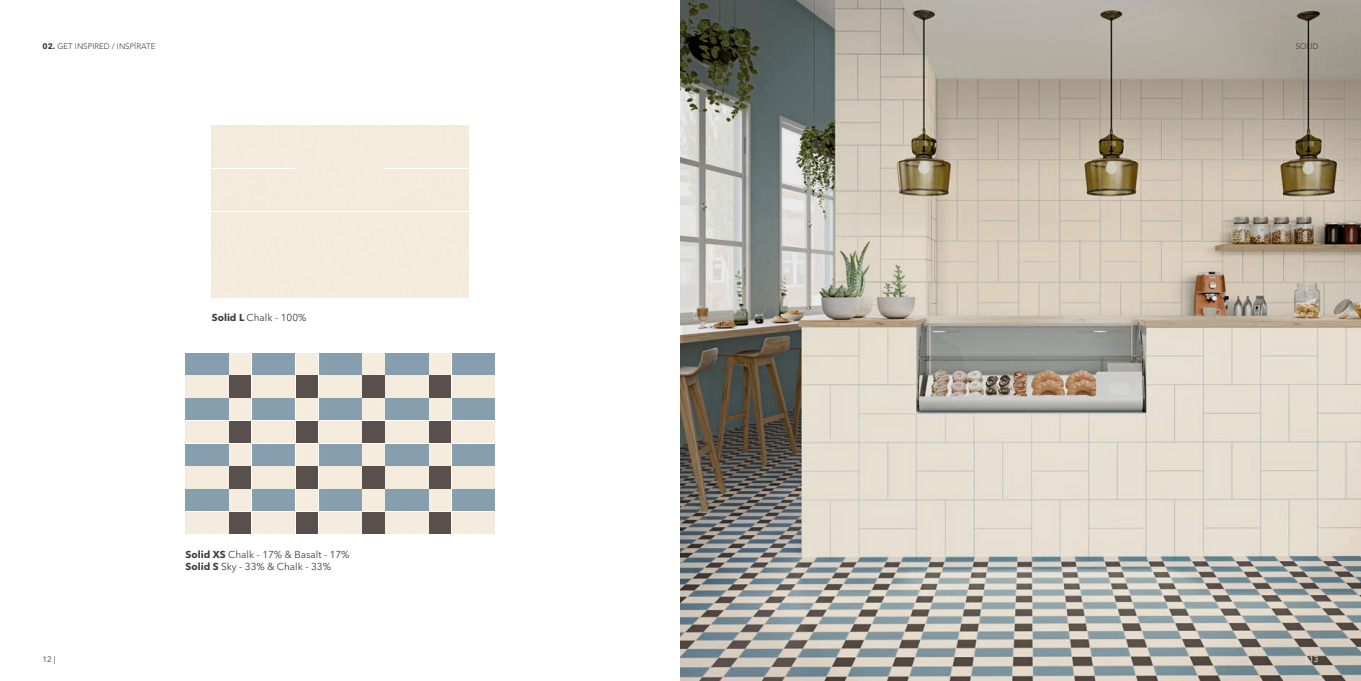
<style>
.page{position:relative;width:1361px;height:681px;background:#fff}
.page>*{position:absolute;margin:0;border:0;box-sizing:border-box;transform-origin:0 0}
.t1{font:10px/12px "Avenir Next LT Pro";color:#3d3d3c}
.t2{font:300 8px "Avenir LT Std";color:#3d3d3c}
.t3{font:300 8px "Avenir LT Std";color:#3a3938}
.t4{font:8px "Avenir Next LT Pro";color:#3a3938}
.t5{font:8px "Avenir Next LT Pro";color:#fff}
.s1{font-family:"Avenir Next LT Pro";font-weight:700}
.s2{font-weight:700}
</style>
<div class="page">
<img style="left:680px;top:0;width:681px;height:680px">
<img style="left:230px;top:444px;width:21px;height:45px">
<img style="left:363px;top:444px;width:21px;height:45px">
<img style="left:296px;top:444px;width:21px;height:45px">
<img style="left:430px;top:444px;width:21px;height:45px">
<div style="left:230px;top:489px;width:21px;height:21px;background:#f5ecdd"></div>
<div style="left:363px;top:489px;width:21px;height:21px;background:#f5ecdd"></div>
<div style="left:296px;top:489px;width:21px;height:21px;background:#f5ecdd"></div>
<div style="left:430px;top:489px;width:21px;height:21px;background:#f5ecdd"></div>
<img style="left:230px;top:397px;width:87px;height:23px">
<img style="left:363px;top:397px;width:21px;height:23px">
<div style="left:296px;top:398px;width:21px;height:22px;background:#f5ecdd"></div>
<img style="left:430px;top:397px;width:65px;height:23px">
<div style="left:230px;top:466px;width:21px;height:22px;background:#594f4c"></div>
<div style="left:363px;top:466px;width:21px;height:22px;background:#594f4c"></div>
<div style="left:296px;top:466px;width:21px;height:22px;background:#594f4c"></div>
<div style="left:430px;top:466px;width:21px;height:22px;background:#594f4c"></div>
<div style="left:230px;top:376px;width:21px;height:21px;background:#594f4c"></div>
<div style="left:363px;top:376px;width:21px;height:21px;background:#594f4c"></div>
<div style="left:296px;top:376px;width:21px;height:21px;background:#594f4c"></div>
<div style="left:430px;top:376px;width:21px;height:21px;background:#594f4c"></div>
<img style="left:230px;top:512px;width:21px;height:21px">
<img style="left:363px;top:512px;width:21px;height:21px">
<img style="left:296px;top:512px;width:21px;height:21px">
<img style="left:430px;top:512px;width:21px;height:21px">
<div style="left:230px;top:421px;width:21px;height:21px;background:#594f4c"></div>
<div style="left:363px;top:421px;width:21px;height:21px;background:#594f4c"></div>
<div style="left:296px;top:421px;width:21px;height:21px;background:#594f4c"></div>
<div style="left:430px;top:421px;width:21px;height:21px;background:#594f4c"></div>
<div style="left:452px;top:376px;width:43px;height:21px;background:#f5ecdd"></div>
<div style="left:252px;top:376px;width:43px;height:21px;background:#f5ecdd"></div>
<div style="left:452px;top:512px;width:43px;height:21px;background:#f5ecdd"></div>
<div style="left:252px;top:512px;width:43px;height:21px;background:#f5ecdd"></div>
<div style="left:186px;top:421px;width:42px;height:21px;background:#f5ecdd"></div>
<div style="left:319px;top:421px;width:42px;height:21px;background:#f5ecdd"></div>
<div style="left:452px;top:421px;width:43px;height:21px;background:#f5ecdd"></div>
<div style="left:252px;top:421px;width:43px;height:21px;background:#f5ecdd"></div>
<div style="left:386px;top:421px;width:42px;height:21px;background:#f5ecdd"></div>
<div style="left:186px;top:444px;width:42px;height:21px;background:#869faf"></div>
<div style="left:319px;top:444px;width:42px;height:21px;background:#869faf"></div>
<div style="left:452px;top:444px;width:43px;height:21px;background:#869faf"></div>
<div style="left:252px;top:444px;width:43px;height:21px;background:#869faf"></div>
<div style="left:386px;top:444px;width:42px;height:21px;background:#869faf"></div>
<div style="left:186px;top:398px;width:42px;height:22px;background:#869faf"></div>
<div style="left:319px;top:398px;width:42px;height:22px;background:#869faf"></div>
<div style="left:452px;top:398px;width:43px;height:22px;background:#869faf"></div>
<div style="left:252px;top:398px;width:43px;height:22px;background:#869faf"></div>
<div style="left:386px;top:398px;width:42px;height:22px;background:#869faf"></div>
<div style="left:384px;top:212px;width:42px;height:85px;background:#f4ebdc"></div>
<div style="left:212px;top:212px;width:42px;height:85px;background:#f4ebdc"></div>
<div style="left:341px;top:126px;width:42px;height:85px;background:#f4ebdc"></div>
<div style="left:384px;top:126px;width:85px;height:42px;background:#f4ebdc"></div>
<div style="left:212px;top:126px;width:85px;height:42px;background:#f4ebdc"></div>
<div style="left:297px;top:255px;width:86px;height:42px;background:#f4ebdc"></div>
<div style="left:427px;top:212px;width:42px;height:85px;background:#f4ebdc"></div>
<div style="left:255px;top:212px;width:42px;height:85px;background:#f4ebdc"></div>
<div style="left:297px;top:126px;width:42px;height:85px;background:#f4ebdc"></div>
<p class="t2" style="left:43px;top:41px;width:114px"><span class="s1">02.</span> GET INSPIRED / INSPÍRATE</p>
<p class="t3" style="left:1295px;top:41px;width:25px">SOLID</p>
<p class="t1" style="left:212px;top:311px;width:96px"><span class="s2">Solid L</span> Chalk - 100%</p>
<p class="t1" style="left:186px;top:548px;width:166px"><span class="s2">Solid XS</span> Chalk - 17% &amp; Basalt - 17%<br><span class="s2">Solid S</span> Sky - 33% &amp; Chalk - 33%</p>
<p class="t4" style="left:43px;top:654px;width:15px">12 |</p>
<p class="t5" style="left:1305px;top:654px;width:15px">| 13</p>
</div>
